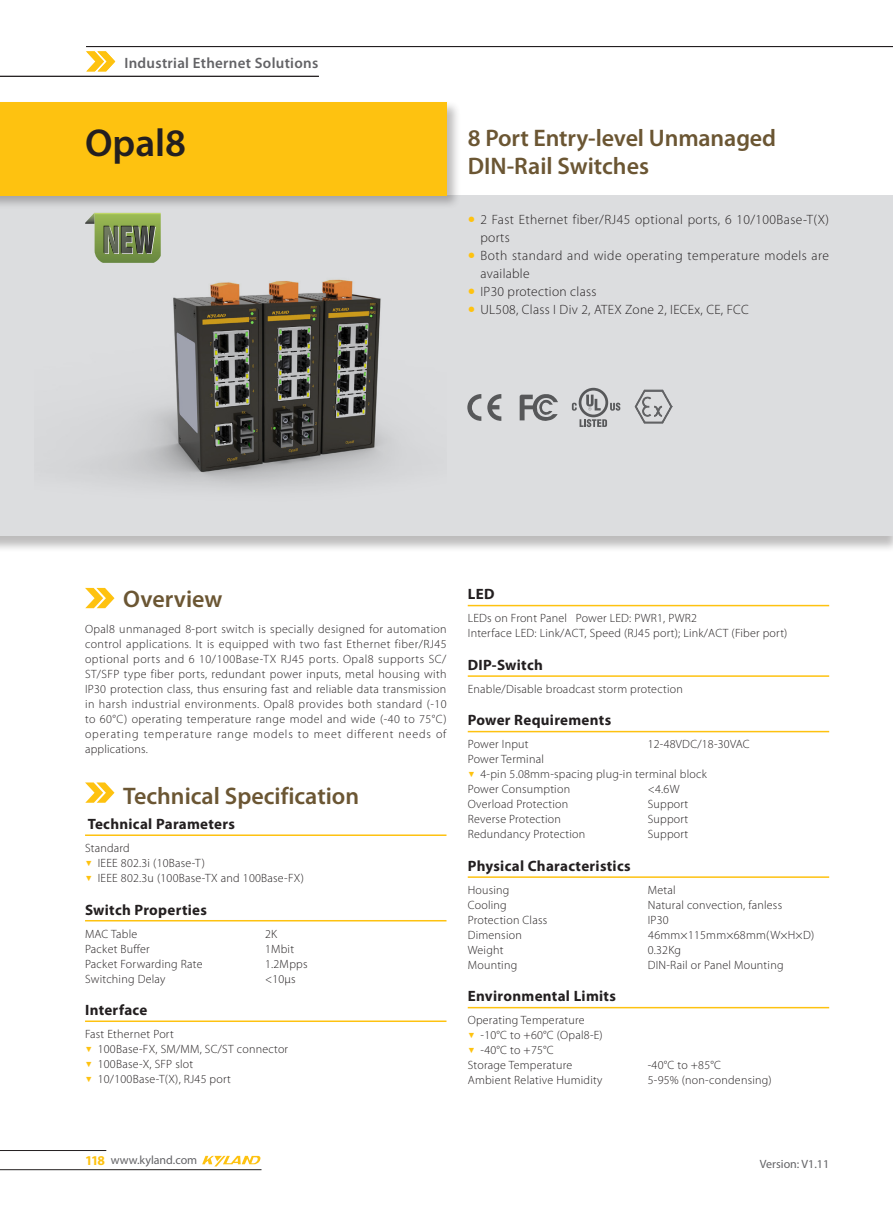
<style>
.page{position:relative;width:893px;height:1212px;background:#fff}
.page>*{position:absolute;margin:0;border:0;box-sizing:border-box;transform-origin:0 0}
.大标题{font:600 39px "Myriad Pro";color:#231f20}
.小标题有缩进副本{font:600 24px/28.8px "Myriad Pro";letter-spacing:-.005em;color:#6b5633}
.小标题有缩进{font:600 24px "Myriad Pro";color:#6b5633}
.正文段落一级标题黄线{font:700 15px "Myriad Pro";letter-spacing:.02em;color:#231f20}
.正文{font:600 15px "Myriad Pro";letter-spacing:.02em;color:#636366}
.t1{font:300 13.5px/18px "Myriad Pro";letter-spacing:.03em;color:#231f20}
.正文-2{font:300 12px/15px "Myriad Pro";letter-spacing:.02em;color:#231f20;text-align:justify}
.文字缩进{font:300 12px "Myriad Pro";letter-spacing:.02em;color:#231f20}
.t2{font:12px "Myriad Pro";color:#636366}
.s1{font-family:"FZLTXHJW GB1 0";font-weight:400;font-size:7.5px;color:#fec210}
.s2{font-family:"Arial";font-weight:400;font-size:7.5px;color:#fec210}
.s3{font-weight:700;font-size:13.5px;color:#fec210}
</style>
<div class="page">
<hr style="left:0;top:1169px;width:261px;height:1px;background:#231f20">
<hr style="left:0;top:1150px;width:106px;height:1px;background:#231f20">
<svg style="left:202px;top:1156px;width:58px;height:10px"></svg>
<div style="left:0;top:196px;width:893px;height:356px;background:#231f20;opacity:.3"></div>
<div style="left:0;top:196px;width:893px;height:340px;background:#dcdddf"></div>
<div style="left:0;top:100px;width:461px;height:110px;background:#231f20;opacity:.3"></div>
<div style="left:0;top:102px;width:446px;height:94px;background:#fec210"></div>
<svg style="left:85px;top:588px;width:29px;height:20px"></svg>
<svg style="left:85px;top:782px;width:29px;height:21px"></svg>
<hr style="left:85px;top:834px;width:361px;height:2px;background:#fec210">
<hr style="left:85px;top:920px;width:361px;height:1px;background:#fec210">
<hr style="left:85px;top:1020px;width:361px;height:2px;background:#fec210">
<hr style="left:468px;top:605px;width:361px;height:1px;background:#fec210">
<hr style="left:468px;top:675px;width:361px;height:2px;background:#fec210">
<hr style="left:468px;top:731px;width:361px;height:1px;background:#fec210">
<hr style="left:468px;top:876px;width:361px;height:2px;background:#fec210">
<hr style="left:468px;top:1007px;width:361px;height:1px;background:#fec210">
<img style="left:90px;top:279px;width:305px;height:208px">
<svg style="left:85px;top:213px;width:76px;height:50px"></svg>
<img style="left:634px;top:390px;width:39px;height:33px">
<hr style="left:0;top:76px;width:319px;height:1px;background:#231f20">
<svg style="left:86px;top:51px;width:29px;height:20px"></svg>
<hr style="left:86px;top:46px;width:807px;height:1px;background:#231f20">
<svg style="left:467px;top:394px;width:14px;height:27px"></svg>
<svg style="left:487px;top:394px;width:14px;height:27px"></svg>
<svg style="left:520px;top:394px;width:38px;height:27px"></svg>
<svg style="left:572px;top:388px;width:48px;height:39px"></svg>
<p class="正文" style="left:124px;top:53px;width:195px">Industrial Ethernet Solutions</p>
<p class="大标题" style="left:85px;top:118px;width:103px">Opal8</p>
<p class="小标题有缩进副本" style="left:468px;top:122px;width:310px">8 Port Entry-level Unmanaged<br>DIN-Rail Switches</p>
<p class="t1" style="left:480px;top:210px;width:350px;text-indent:-13px"><span class="s1">●</span> 2 Fast Ethernet fiber/RJ45 optional ports, 6 10/100Base-T(X) ports</p>
<p class="t1" style="left:480px;top:246px;width:350px;text-indent:-13px"><span class="s1">●</span> Both standard and wide operating temperature models are available</p>
<p class="t1" style="left:468px;top:282px;width:130px"><span class="s1">●</span> IP30 protection class</p>
<p class="t1" style="left:468px;top:300px;width:282px"><span class="s1">●</span> UL508, Class I Div 2, ATEX Zone 2, IECEx, CE, FCC</p>
<p class="小标题有缩进" style="left:123px;top:584px;width:101px">Overview</p>
<p class="正文-2" style="left:85px;top:621px;width:363px">Opal8 unmanaged 8-port switch is specially designed for automation control applications. It is equipped with two fast Ethernet fiber/RJ45 optional ports and 6 10/100Base-TX RJ45 ports. Opal8 supports SC/ ST/SFP type fiber ports, redundant power inputs, metal housing with IP30 protection class, thus ensuring fast and reliable data transmission in harsh industrial environments. Opal8 provides both standard (-10 to 60°C) operating temperature range model and wide (-40 to 75°C) operating temperature range models to meet different needs of applications.</p>
<p class="小标题有缩进" style="left:123px;top:780px;width:237px">Technical Specification</p>
<p class="正文段落一级标题黄线" style="left:88px;top:814px;width:149px">Technical Parameters</p>
<p class="正文-2" style="left:85px;top:840px;width:46px">Standard</p>
<p class="正文-2" style="left:85px;top:855px;width:122px"><span class="s2">▼</span> IEEE 802.3i (10Base-T)</p>
<p class="正文-2" style="left:85px;top:870px;width:220px"><span class="s2">▼</span> IEEE 802.3u (100Base-TX and 100Base-FX)</p>
<p class="正文段落一级标题黄线" style="left:85px;top:900px;width:123px">Switch Properties</p>
<p class="文字缩进" style="left:85px;top:926px;width:54px">MAC Table</p>
<p class="文字缩进" style="left:265px;top:926px;width:14px">2K</p>
<p class="文字缩进" style="left:85px;top:941px;width:66px">Packet Buffer</p>
<p class="文字缩进" style="left:265px;top:941px;width:30px">1Mbit</p>
<p class="文字缩进" style="left:85px;top:956px;width:119px">Packet Forwarding Rate</p>
<p class="文字缩进" style="left:265px;top:956px;width:44px">1.2Mpps</p>
<p class="文字缩进" style="left:85px;top:971px;width:82px">Switching Delay</p>
<p class="文字缩进" style="left:265px;top:971px;width:32px">&lt;10μs</p>
<p class="正文段落一级标题黄线" style="left:85px;top:1000px;width:64px">Interface</p>
<p class="正文-2" style="left:85px;top:1026px;width:90px">Fast Ethernet Port</p>
<p class="正文-2" style="left:85px;top:1041px;width:205px"><span class="s2">▼</span> 100Base-FX, SM/MM, SC/ST connector</p>
<p class="正文-2" style="left:85px;top:1056px;width:110px"><span class="s2">▼</span> 100Base-X, SFP slot</p>
<p class="正文-2" style="left:85px;top:1071px;width:147px"><span class="s2">▼</span> 10/100Base-T(X), RJ45 port</p>
<p class="正文段落一级标题黄线" style="left:468px;top:584px;width:28px">LED</p>
<p class="正文-2" style="left:468px;top:611px;width:231px">LEDs on Front Panel Power LED: PWR1, PWR2</p>
<p class="正文-2" style="left:468px;top:626px;width:321px">Interface LED: Link/ACT, Speed (RJ45 port); Link/ACT (Fiber port)</p>
<p class="正文段落一级标题黄线" style="left:468px;top:655px;width:77px">DIP-Switch</p>
<p class="正文-2" style="left:468px;top:681px;width:217px">Enable/Disable broadcast storm protection</p>
<p class="正文段落一级标题黄线" style="left:468px;top:710px;width:145px">Power Requirements</p>
<p class="文字缩进" style="left:468px;top:737px;width:62px">Power Input</p>
<p class="文字缩进" style="left:648px;top:737px;width:103px">12-48VDC/18-30VAC</p>
<p class="文字缩进" style="left:468px;top:752px;width:78px">Power Terminal</p>
<p class="正文-2" style="left:468px;top:767px;width:241px"><span class="s2">▼</span> 4-pin 5.08mm-spacing plug-in terminal block</p>
<p class="文字缩进" style="left:468px;top:782px;width:104px">Power Consumption</p>
<p class="文字缩进" style="left:648px;top:782px;width:33px">&lt;4.6W</p>
<p class="文字缩进" style="left:468px;top:797px;width:102px">Overload Protection</p>
<p class="文字缩进" style="left:648px;top:797px;width:42px">Support</p>
<p class="文字缩进" style="left:468px;top:812px;width:95px">Reverse Protection</p>
<p class="文字缩进" style="left:648px;top:812px;width:42px">Support</p>
<p class="文字缩进" style="left:468px;top:827px;width:119px">Redundancy Protection</p>
<p class="文字缩进" style="left:648px;top:827px;width:42px">Support</p>
<p class="正文段落一级标题黄线" style="left:468px;top:856px;width:164px">Physical Characteristics</p>
<p class="文字缩进" style="left:468px;top:883px;width:43px">Housing</p>
<p class="文字缩进" style="left:648px;top:883px;width:29px">Metal</p>
<p class="文字缩进" style="left:468px;top:898px;width:40px">Cooling</p>
<p class="文字缩进" style="left:648px;top:898px;width:136px">Natural convection, fanless</p>
<p class="文字缩进" style="left:468px;top:913px;width:81px">Protection Class</p>
<p class="文字缩进" style="left:648px;top:913px;width:22px">IP30</p>
<p class="文字缩进" style="left:468px;top:928px;width:56px">Dimension</p>
<p class="文字缩进" style="left:648px;top:928px;width:167px">46mm×115mm×68mm(W×H×D)</p>
<p class="文字缩进" style="left:468px;top:943px;width:37px">Weight</p>
<p class="文字缩进" style="left:648px;top:943px;width:35px">0.32Kg</p>
<p class="文字缩进" style="left:468px;top:958px;width:51px">Mounting</p>
<p class="文字缩进" style="left:648px;top:958px;width:137px">DIN-Rail or Panel Mounting</p>
<p class="正文段落一级标题黄线" style="left:468px;top:986px;width:150px">Environmental Limits</p>
<p class="正文-2" style="left:468px;top:1013px;width:118px">Operating Temperature</p>
<p class="正文-2" style="left:468px;top:1028px;width:137px"><span class="s2">▼</span> -10°C to +60°C (Opal8-E)</p>
<p class="正文-2" style="left:468px;top:1043px;width:88px"><span class="s2">▼</span> -40°C to +75°C</p>
<p class="文字缩进" style="left:468px;top:1058px;width:106px">Storage Temperature</p>
<p class="文字缩进" style="left:648px;top:1058px;width:75px">-40°C to +85°C</p>
<p class="文字缩进" style="left:468px;top:1073px;width:136px">Ambient Relative Humidity</p>
<p class="文字缩进" style="left:648px;top:1073px;width:125px">5-95% (non-condensing)</p>
<p class="t2" style="left:85px;top:1152px;width:114px"><span class="s3">118</span> www.kyland.com</p>
<p class="t2" style="left:760px;top:1156px;width:71px">Version: V1.11</p>
</div>
